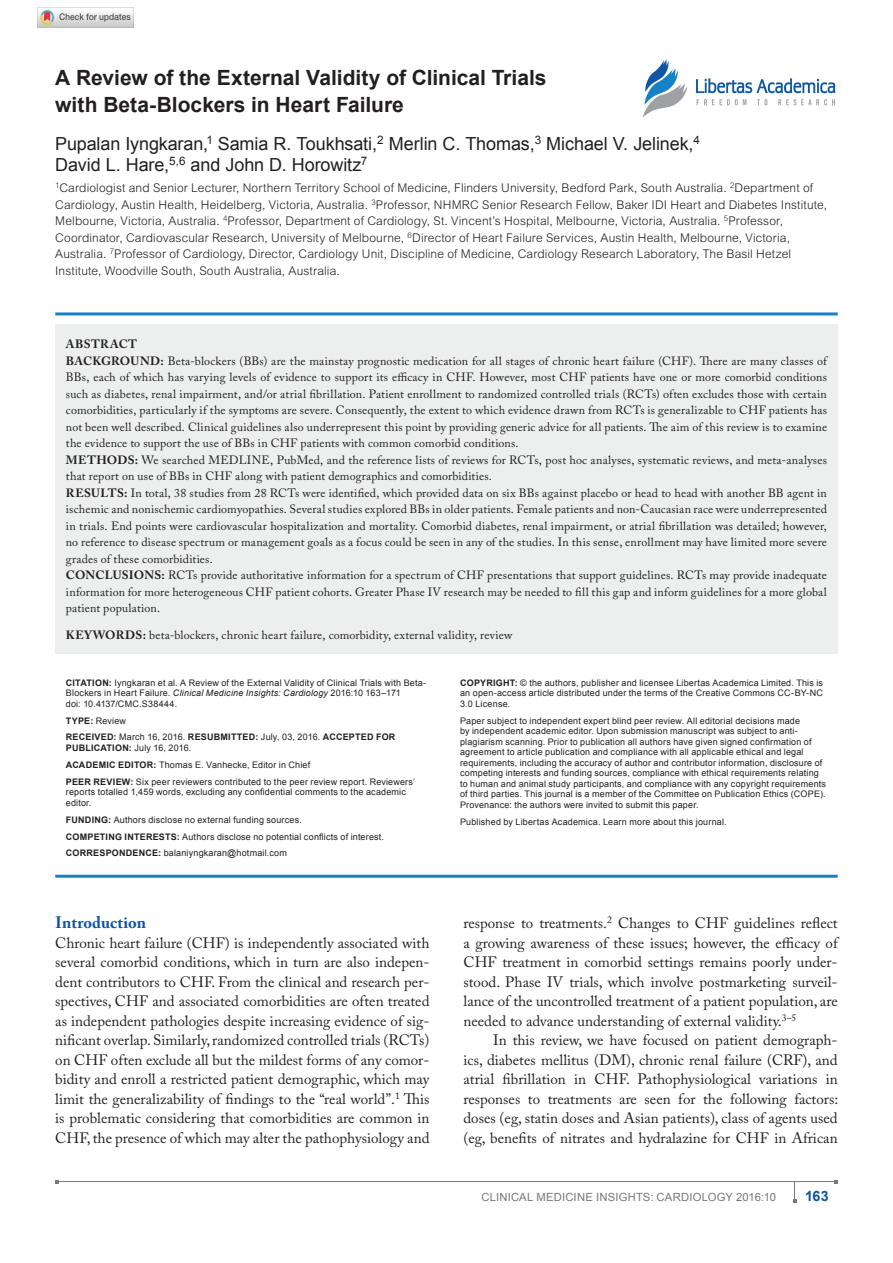
<style>
.page{position:relative;width:893px;height:1263px;background:#fff}
.page>*{position:absolute;margin:0;border:0;box-sizing:border-box;transform-origin:0 0}
.AT{font:700 21px/27px "Arial";color:#231f20}
.AAu{font:18px/21px "Arial";letter-spacing:-.005em;color:#231f20}
.t1{font:700 16.5px "Adobe Caslon Pro";color:#1055a4}
.TxF{font:15px/19.5px "Adobe Caslon Pro";color:#231f20;text-align:justify}
.Tx{font:15px/19.5px "Adobe Caslon Pro";color:#231f20;text-align:justify}
.RunF-folio{font:700 14.25px "Arial";color:#1055a4}
.t2{font:12px/16.5px "Adobe Caslon Pro";letter-spacing:.015em;color:#231f20}
.AAuAff{font:300 12px/16.5px "Arial MT Std";letter-spacing:.01em;color:#231f20}
.RunF{font:11.25px "Arial";letter-spacing:.015em;color:#76787b}
.t3{font:9px/10.5px "Arial";letter-spacing:.02em;color:#231f20}
.t4{font:700 9px/16.8px "Arial";letter-spacing:.03em;color:#231f20}
.s1{font-weight:700}
.s2{font-style:italic}
.s3{font-weight:400}
</style>
<div class="page">
<hr style="left:57px;top:1181px;width:779px;height:1px;background:#76787b">
<svg style="left:793px;top:1182px;width:3px;height:20px"></svg>
<img style="left:643px;top:59px;width:193px;height:58px">
<hr style="left:55px;top:312px;width:783px;height:3px;background:#1582c5">
<hr style="left:55px;top:875px;width:783px;height:3px;background:#1582c5">
<div style="left:55px;top:324px;width:783px;height:330px;background:#edeeee"></div>
<img style="left:38px;top:8px;width:96px;height:19px">
<p class="AT" style="left:55px;top:65px;width:493px">A REVIEW OF THE EXTERNAL VALIDITY OF CLINICAL TRIALS<br>WITH BETA-BLOCKERS IN HEART FAILURE</p>
<p class="AAu" style="left:55px;top:134px;width:646px">Pupalan Iyngkaran,<sup>1</sup> Samia R. Toukhsati,<sup>2</sup> Merlin C. Thomas,<sup>3</sup> Michael V. Jelinek,<sup>4<br></sup>David L. Hare,<sup>5,6</sup> and John D. Horowitz<sup>7</sup></p>
<p class="AAuAff" style="left:55px;top:180px;width:773px"><sup>1</sup>Cardiologist and Senior Lecturer, Northern Territory School of Medicine, Flinders University, Bedford Park, South Australia. <sup>2</sup>Department of Cardiology, Austin Health, Heidelberg, Victoria, Australia. <sup>3</sup>Professor, NHMRC Senior Research Fellow, Baker IDI Heart and Diabetes Institute, Melbourne, Victoria, Australia. <sup>4</sup>Professor, Department of Cardiology, St. Vincent’s Hospital, Melbourne, Victoria, Australia. <sup>5</sup>Professor, Coordinator, Cardiovascular Research, University of Melbourne, <sup>6</sup>Director of Heart Failure Services, Austin Health, Melbourne, Victoria, Australia. <sup>7</sup>Professor of Cardiology, Director, Cardiology Unit, Discipline of Medicine, Cardiology Research Laboratory, The Basil Hetzel Institute, Woodville South, South Australia, Australia.</p>
<p class="t2" style="left:66px;top:336px;width:763px"><span class="s1">ABSTRACT<br>BACKGROUND:</span> Beta-blockers (BBs) are the mainstay prognostic medication for all stages of chronic heart failure (CHF). There are many classes of BBs, each of which has varying levels of evidence to support its efficacy in CHF. However, most CHF patients have one or more comorbid conditions such as diabetes, renal impairment, and/or atrial fibrillation. Patient enrollment to randomized controlled trials (RCTs) often excludes those with certain comorbidities, particularly if the symptoms are severe. Consequently, the extent to which evidence drawn from RCTs is generalizable to CHF patients has not been well described. Clinical guidelines also underrepresent this point by providing generic advice for all patients. The aim of this review is to examine the evidence to support the use of BBs in CHF patients with common comorbid conditions.<br><span class="s1">METHODS:</span> We searched MEDLINE, PubMed, and the reference lists of reviews for RCTs, post hoc analyses, systematic reviews, and meta-analyses that report on use of BBs in CHF along with patient demographics and comorbidities.<br><span class="s1">RESULTS:</span> In total, 38 studies from 28 RCTs were identified, which provided data on six BBs against placebo or head to head with another BB agent in ischemic and nonischemic cardiomyopathies. Several studies explored BBs in older patients. Female patients and non-Caucasian race were underrepresented in trials. End points were cardiovascular hospitalization and mortality. Comorbid diabetes, renal impairment, or atrial fibrillation was detailed; however, no reference to disease spectrum or management goals as a focus could be seen in any of the studies. In this sense, enrollment may have limited more severe grades of these comorbidities.<br><span class="s1">CONCLUSIONS:</span> RCTs provide authoritative information for a spectrum of CHF presentations that support guidelines. RCTs may provide inadequate information for more heterogeneous CHF patient cohorts. Greater Phase IV research may be needed to fill this gap and inform guidelines for a more global patient population.</p>
<p class="t2" style="left:66px;top:627px;width:448px"><span class="s1">KEYWORDS:</span> beta-blockers, chronic heart failure, comorbidity, external validity, review</p>
<p class="t4" style="left:66px;top:674px;width:16px">CITAT</p>
<p class="t3" style="left:460px;top:677px;width:365px;text-align:justify;text-indent:33px"><span class="s1">IGHT:</span> © the authors, publisher and licensee Libertas Academica Limited. This is an open-access article distributed under the terms of the Creative Commons CC-BY-N C 3.0 License.</p>
<p class="t3" style="left:460px;top:715px;width:367px">Paper subject to independent expert blind peer review. All editorial decisions made<br>by independent academic editor. Upon submission manuscript was subject to anti&shy;plagiarism scanning. Prior to publication all authors have given signed confirmation of agreement to article publication and compliance with all applicable ethical and legal requirements, including the accuracy of author and contributor information, disclosure of competing interests and funding sources, compliance with ethical requirements relating to human and animal study participants, and compliance with any copyright requirements of third parties. This journal is a member of the Committee on Publication Ethics (COPE).<br>Provenance: the authors were invited to submit this paper.</p>
<p class="t3" style="left:460px;top:816px;width:268px">Published by Libertas Academica. Learn more about this journal.</p>
<p class="t4" style="left:460px;top:674px;width:21px">COPYR</p>
<p class="t3" style="left:66px;top:677px;width:362px;text-indent:26px"><span class="s1">ION:</span> Iyngkaran et al. A Review of the External Validity of Clinical Trials with Beta-<br>Blockers in H eart Failure. <span class="s2">Clinical Medicine Insights: Cardiology</span> 2016:10 163–171<br>doi: 10.4137/CMC.S38444.</p>
<p class="t4" style="left:66px;top:712px;width:62px">TYPE: <span class="s3">Review<br></span>RECE</p>
<p class="t4" style="left:92px;top:729px;width:146px">IVED: <span class="s3">March 16, 2016.</span> RESUBMITTE</p>
<p class="t3" style="left:249px;top:732px;width:88px"><span class="s1">D:</span> July, 03, 2016. <span class="s1">ACCEPTE</span></p>
<p class="t4" style="left:367px;top:729px;width:27px">D FOR</p>
<p class="t4" style="left:66px;top:740px;width:35px">PUBLICAT</p>
<p class="t3" style="left:66px;top:739px;width:246px;line-height:16.8px;text-indent:46px"><span class="s1">ION:</span> July 16, 2016.<br><span class="s1">ACADEMIC EDITOR:</span> Thomas E. Vanhecke, Editor in Chief<br><span class="s1">PEER</span></p>
<p class="t3" style="left:66px;top:776px;width:351px;text-indent:28px"><span class="s1">REVIEW:</span> Six peer reviewers contributed to the peer review report. Reviewers’ reports totalled 1,459 words, excluding any confidential comments to the academic editor.</p>
<p class="t3" style="left:66px;top:811px;width:238px;line-height:16.8px"><span class="s1">FUNDING:</span> Authors disclose no external funding sources.<br><span class="s1">COMPET</span></p>
<p class="t4" style="left:106px;top:828px;width:36px">ING INTERESTS</p>
<p class="t3" style="left:177px;top:831px;width:209px"><span class="s1">:</span> Authors disclose no potential conflicts of interest.</p>
<p class="t4" style="left:66px;top:845px;width:22px">CORRESP</p>
<p class="t3" style="left:112px;top:848px;width:177px"><span class="s1">ONDENCE:</span> balaniyngkaran@hotmail.com</p>
<h1 class="t1" style="left:55px;top:913px;width:92px">INTRODUCTION</h1>
<p class="TxF" style="left:55px;top:933px;width:376px">Chronic heart failure (CHF) is independently associated with several comorbid conditions, which in turn are also indepen&shy;dent contributors to CHF. From the clinical and research per&shy;spectives, CHF and associated comorbidities are often treated as independent pathologies despite increasing evidence of sig&shy;nificant overlap. Similarly, randomized controlled trials (RCTs) on CHF often exclude all but the mildest forms of any comor&shy;bidity and enroll a restricted patient demographic, which may limit the generalizability of findings to the “real world”.<sup>1</sup> This is problematic considering that comorbidities are common in CHF, the presence of which may alter the pathophysiology and</p>
<p class="TxF" style="left:463px;top:913px;width:376px">response to treatments.<sup>2</sup> Changes to CHF guidelines reflect a growing awareness of these issues; however, the efficacy of CHF treatment in comorbid settings remains poorly under&shy;stood. Phase IV trials, which involve postmarketing surveil&shy;lance of the uncontrolled treatment of a patient population, are needed to advance understanding of external validity.<sup>3–5</sup></p>
<p class="Tx" style="left:463px;top:1030px;width:376px;text-indent:30px">In this review, we have focused on patient demograph&shy;ics, diabetes mellitus (DM), chronic renal failure (CRF), and atrial fibrillation in CHF. Pathophysiological variations in responses to treatments are seen for the following factors: doses (eg, statin doses and Asian patients), class of agents used (eg, benefits of nitrates and hydralazine for CHF in African</p>
<p class="RunF" style="left:481px;top:1189px;width:296px">Clinical Medicine I nsights: Cardiology 2016:10</p>
<p class="RunF-folio" style="left:805px;top:1186px;width:25px">163</p>
</div>
